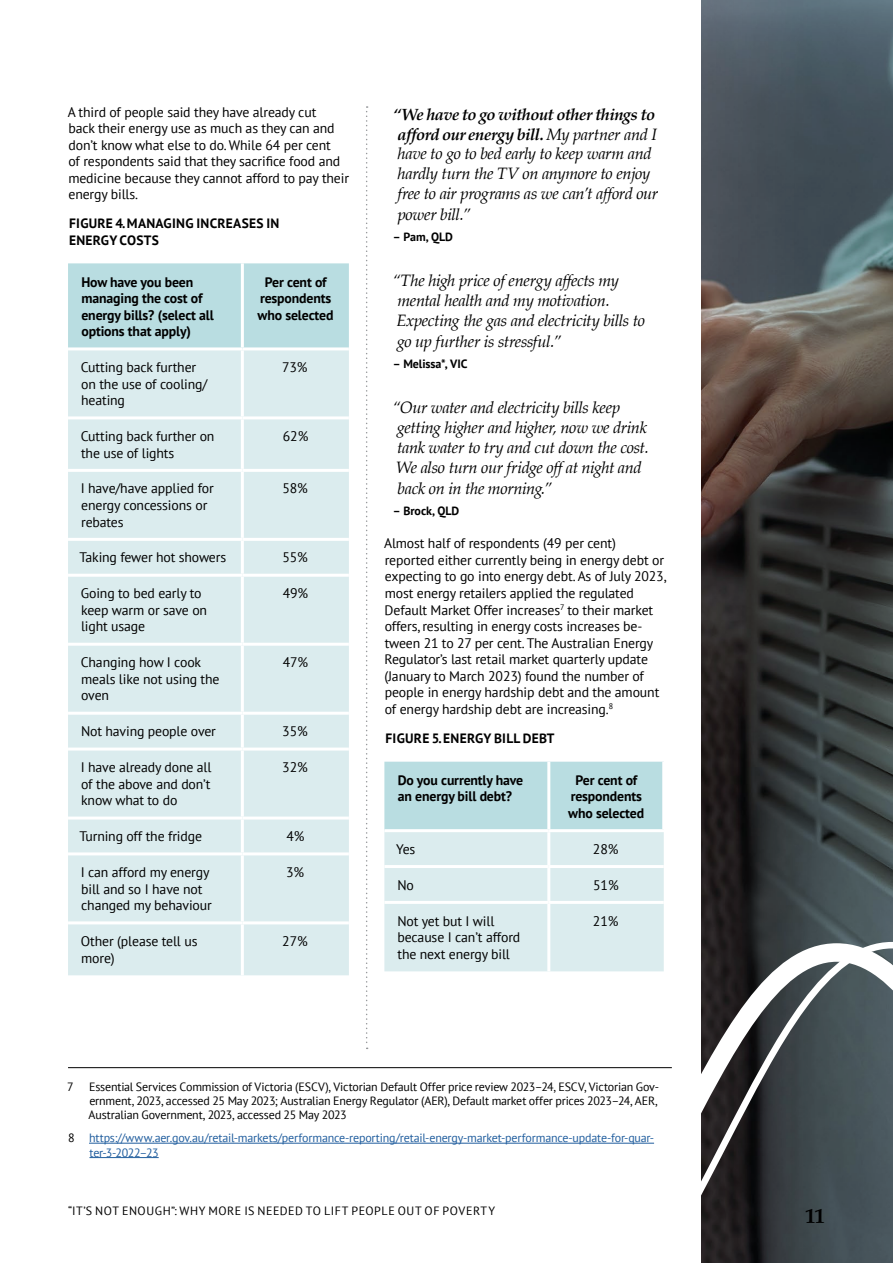
<style>
.page{position:relative;width:893px;height:1263px;background:#fff}
.page>*{position:absolute;margin:0;border:0;box-sizing:border-box;transform-origin:0 0}
.t1{font:700 21px "Palatino";color:#000}
.t2{font:italic 16.5px/20.1px "Palatino";letter-spacing:-.025em;color:#000}
.t3{font:13.8px/16.5px "PT Sans";letter-spacing:-.01em;color:#000}
.t4{font:700 13.8px/16.5px "PT Sans";letter-spacing:-.01em;color:#000}
.t5{font:700 13.5px/16.2px "PT Sans";letter-spacing:.02em;color:#000}
.t6{font:12px/14.4px "PT Sans";letter-spacing:-.015em;color:#000}
.t7{font:12px/14.4px "PT Sans";letter-spacing:-.015em;color:#215e9e}
.t8{font:12px "PT Sans";letter-spacing:.045em;color:#000}
.t9{font:700 12px "PT Sans";letter-spacing:-.005em;color:#000}
.s1{font-weight:700}
.s2{color:#000}
</style>
<div class="page">
<div style="left:68px;top:263px;width:281px;height:84px;background:#b9dde1"></div>
<div style="left:68px;top:350px;width:281px;height:625px;background:#dbecee"></div>
<hr style="left:241px;top:350px;width:3px;height:66px;background:#fff">
<hr style="left:241px;top:419px;width:3px;height:50px;background:#fff">
<hr style="left:241px;top:472px;width:3px;height:66px;background:#fff">
<hr style="left:241px;top:541px;width:3px;height:33px;background:#fff">
<hr style="left:241px;top:577px;width:3px;height:66px;background:#fff">
<hr style="left:241px;top:646px;width:3px;height:66px;background:#fff">
<hr style="left:241px;top:715px;width:3px;height:32px;background:#fff">
<hr style="left:241px;top:750px;width:3px;height:66px;background:#fff">
<hr style="left:241px;top:819px;width:3px;height:33px;background:#fff">
<hr style="left:241px;top:855px;width:3px;height:66px;background:#fff">
<hr style="left:241px;top:924px;width:3px;height:51px;background:#fff">
<hr style="left:68px;top:416px;width:174px;height:3px;background:#fff">
<hr style="left:242px;top:416px;width:107px;height:3px;background:#fff">
<hr style="left:68px;top:469px;width:174px;height:3px;background:#fff">
<hr style="left:242px;top:469px;width:107px;height:3px;background:#fff">
<hr style="left:68px;top:538px;width:174px;height:3px;background:#fff">
<hr style="left:242px;top:538px;width:107px;height:3px;background:#fff">
<hr style="left:68px;top:574px;width:174px;height:3px;background:#fff">
<hr style="left:242px;top:574px;width:107px;height:3px;background:#fff">
<hr style="left:68px;top:643px;width:174px;height:3px;background:#fff">
<hr style="left:242px;top:643px;width:107px;height:3px;background:#fff">
<hr style="left:68px;top:712px;width:174px;height:3px;background:#fff">
<hr style="left:242px;top:712px;width:107px;height:3px;background:#fff">
<hr style="left:68px;top:747px;width:174px;height:3px;background:#fff">
<hr style="left:242px;top:747px;width:107px;height:3px;background:#fff">
<hr style="left:68px;top:816px;width:174px;height:3px;background:#fff">
<hr style="left:242px;top:816px;width:107px;height:3px;background:#fff">
<hr style="left:68px;top:852px;width:174px;height:3px;background:#fff">
<hr style="left:242px;top:852px;width:107px;height:3px;background:#fff">
<hr style="left:68px;top:921px;width:174px;height:3px;background:#fff">
<hr style="left:242px;top:921px;width:107px;height:3px;background:#fff">
<hr style="left:241px;top:263px;width:3px;height:84px;background:#fff">
<hr style="left:68px;top:1067px;width:604px;height:1px;background:#000">
<hr style="left:89px;top:1143px;width:565px;height:1px;background:#215e9e">
<hr style="left:89px;top:1157px;width:70px;height:1px;background:#215e9e">
<svg style="left:384px;top:762px;width:280px;height:209px;background:#cfe7e9"></svg>
<hr style="left:549px;top:865px;width:115px;height:3px;background:#fff">
<hr style="left:547px;top:868px;width:3px;height:33px;background:#fff">
<hr style="left:384px;top:901px;width:165px;height:3px;background:#fff">
<hr style="left:549px;top:901px;width:115px;height:3px;background:#fff">
<hr style="left:547px;top:904px;width:3px;height:67px;background:#fff">
<hr style="left:547px;top:832px;width:3px;height:33px;background:#fff">
<hr style="left:384px;top:865px;width:165px;height:3px;background:#fff">
<hr style="left:547px;top:762px;width:3px;height:67px;background:#fff">
<hr style="left:662px;top:762px;width:3px;height:67px;background:#fff">
<hr style="left:384px;top:829px;width:165px;height:3px;background:#fff">
<hr style="left:549px;top:829px;width:116px;height:3px;background:#fff">
<img style="left:702px;top:0;width:191px;height:942px">
<svg style="left:366px;top:106px;width:2px;height:943px"></svg>
<svg style="left:701px;top:942px;width:192px;height:321px;background:#4c5255"></svg>
<p class="t3" style="left:68px;top:103px;width:283px">A third of people said they have already cut<br>back their energy use as much as they can and don’t know what else to do. While 64 per cent<br>of respondents said that they sacrifice food and medicine because they cannot afford to pay their energy bills.</p>
<p class="t5" style="left:69px;top:215px;width:212px">FIGURE 4. MANAGING INCREASES IN<br>ENERGY COSTS</p>
<p class="t4" style="left:81px;top:273px;width:134px">How have you been managing the cost of energy bills? (select all options that apply)</p>
<p class="t4" style="left:258px;top:273px;width:77px;text-align:center">Per cent of respondents who selected</p>
<p class="t3" style="left:81px;top:359px;width:128px">Cutting back further on the use of cooling/ heating</p>
<p class="t3" style="left:282px;top:359px;width:27px">73%</p>
<p class="t3" style="left:81px;top:428px;width:135px">Cutting back further on the use of lights</p>
<p class="t3" style="left:283px;top:428px;width:27px">62%</p>
<p class="t3" style="left:81px;top:480px;width:135px">I have/have applied for energy concessions or rebates</p>
<p class="t3" style="left:283px;top:480px;width:27px">58%</p>
<p class="t3" style="left:79px;top:549px;width:148px">Taking fewer hot showers</p>
<p class="t3" style="left:283px;top:549px;width:27px">55%</p>
<p class="t3" style="left:81px;top:585px;width:128px">Going to bed early to keep warm or save on light usage</p>
<p class="t3" style="left:283px;top:585px;width:27px">49%</p>
<p class="t3" style="left:81px;top:654px;width:140px">Changing how I cook meals like not using the oven</p>
<p class="t3" style="left:283px;top:654px;width:27px">47%</p>
<p class="t3" style="left:81px;top:723px;width:136px">Not having people over</p>
<p class="t3" style="left:282px;top:723px;width:27px">35%</p>
<p class="t3" style="left:81px;top:759px;width:132px;text-align:justify">I have already done all of the above and don’t know what to do</p>
<p class="t3" style="left:282px;top:759px;width:27px">32%</p>
<p class="t3" style="left:79px;top:828px;width:124px">Turning off the fridge</p>
<p class="t3" style="left:286px;top:828px;width:20px">4%</p>
<p class="t3" style="left:81px;top:864px;width:133px">I can afford my energy bill and so I have not changed my behaviour</p>
<p class="t3" style="left:286px;top:864px;width:20px">3%</p>
<p class="t3" style="left:81px;top:933px;width:118px">Other (please tell us more)</p>
<p class="t3" style="left:282px;top:933px;width:27px">27%</p>
<p class="t2" style="left:393px;top:104px;width:267px"><span class="s1">“We have to go without other things to afford our energy bill.</span> My partner and I have to go to bed early to keep warm and hardly turn the TV on anymore to enjoy free to air programs as we can’t afford our power bill.”</p>
<p class="t9" style="left:393px;top:229px;width:62px">– Pam, QLD</p>
<p class="t2" style="left:392px;top:270px;width:254px">“The high price of energy affects my mental health and my motivation.<br>Expecting the gas and electricity bills to go up further is stressful.”</p>
<p class="t9" style="left:393px;top:356px;width:76px">– Melissa*, VIC</p>
<p class="t2" style="left:392px;top:397px;width:258px">“Our water and electricity bills keep getting higher and higher, now we drink tank water to try and cut down the cost.<br>We also turn our fridge offat night and back on in the morning.”</p>
<p class="t9" style="left:393px;top:503px;width:68px">– Brock, QLD</p>
<p class="t3" style="left:384px;top:535px;width:284px">Almost half of respondents (49 per cent) reported either currently being in energy debt or expecting to go into energy debt. As of July 2023, most energy retailers applied the regulated Default Market Offer increases<sup>7</sup> to their market offers, resulting in energy costs increases be&shy;tween 21 to 27 per cent. The Australian Energy Regulator’s last retail market quarterly update (January to March 2023) found the number of people in energy hardship debt and the amount of energy hardship debt are increasing.<sup>8</sup></p>
<p class="t5" style="left:385px;top:730px;width:171px">FIGURE 5. ENERGY BILL DEBT</p>
<p class="t4" style="left:398px;top:771px;width:127px">Do you currently have an energy bill debt?</p>
<p class="t4" style="left:568px;top:771px;width:77px;text-align:center">Per cent of respondents who selected</p>
<p class="t3" style="left:396px;top:840px;width:21px">Yes</p>
<p class="t3" style="left:593px;top:840px;width:27px">28%</p>
<p class="t3" style="left:397px;top:876px;width:18px">No</p>
<p class="t3" style="left:593px;top:876px;width:27px">51%</p>
<p class="t3" style="left:397px;top:912px;width:124px">Not yet but I will because I can’t afford the next energy bill</p>
<p class="t3" style="left:593px;top:912px;width:27px">21%</p>
<p class="t6" style="left:67px;top:1079px;width:8px">7</p>
<p class="t6" style="left:89px;top:1079px;width:572px">Essential Services Commission of Victoria (ESCV), Victorian Default Offer price review 2023–24, ESCV, Victorian Gov&shy;ernment, 2023, accessed 25 May 2023; Australian Energy Regulator (AER), Default market offer prices 2023–24, AER,<br>Australian Government, 2023, accessed 25 May 2023</p>
<p class="t7" style="left:89px;top:1130px;width:566px;text-indent:-21px"><span class="s2">8</span> https://www.aer.gov.au/retail-markets/performance-reporting/retail-energy-market-performance-update-for-quar&shy;ter-3-2022–23</p>
<p class="t8" style="left:68px;top:1203px;width:428px">“IT’S NOT ENOUGH”: WHY MORE IS NEEDED TO LIFT PEOPLE OUT OF POVERTY</p>
<h1 class="t1" style="left:805px;top:1198px;width:21px">11</h1>
</div>
